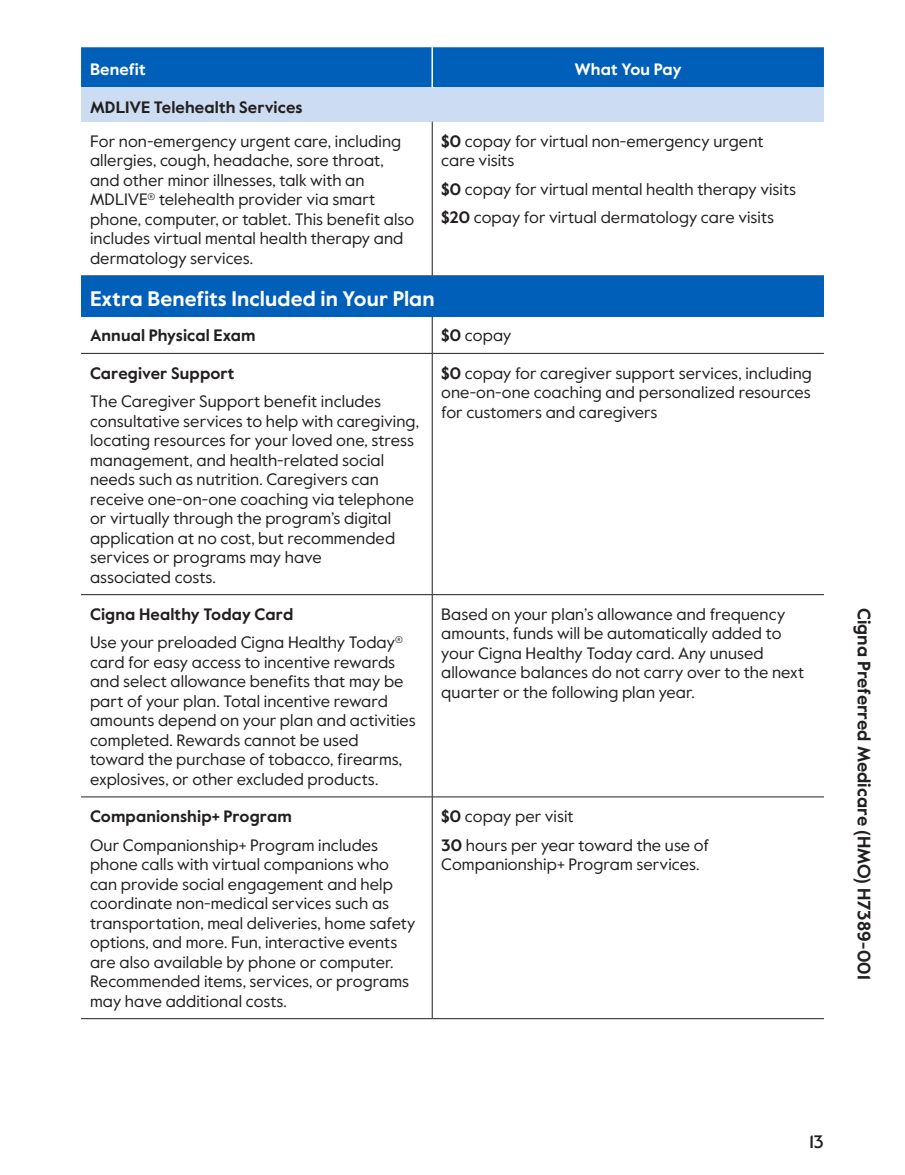
<style>
.page{position:relative;width:905px;height:1175px;background:#fff}
.page>*{position:absolute;margin:0;border:0;box-sizing:border-box;transform-origin:0 0}
.table_AB_h1{font:700 21px "Value Sans Pro";letter-spacing:.005em;color:#fff}
.margin_plan_name{font:700 18px "Value Sans Pro";color:#231f20}
.t1{font:500 18px "Value Sans Pro";color:#231f20}
.table_para{font:16.5px/19.5px "Value Sans Pro";letter-spacing:.005em;color:#231f20}
.table_para_AB{font:16.5px/19.5px "Value Sans Pro";letter-spacing:.005em;color:#231f20}
.table_para-2{font:700 16.5px "Value Sans Pro";letter-spacing:.005em;color:#231f20}
.table_row_h1{font:700 16.5px "Value Sans Pro";letter-spacing:.005em;color:#231f20}
.table_col_h1_align_center{font:700 16.5px "Value Sans Pro";color:#fff}
.table_col_h1_align_right{font:700 16.5px "Value Sans Pro";letter-spacing:.01em;color:#fff}
.s1{font-weight:700}
</style>
<div class="page">
<div style="left:81px;top:47px;width:743px;height:40px;background:#005fb9"></div>
<div style="left:81px;top:87px;width:743px;height:35px;background:#ccdcf2"></div>
<hr style="left:432px;top:122px;width:1px;height:154px;background:#231f20">
<hr style="left:431px;top:47px;width:2px;height:40px;background:#fff">
<div style="left:81px;top:276px;width:743px;height:40px;background:#005fb9"></div>
<hr style="left:81px;top:1018px;width:351px;height:1px;background:#231f20">
<hr style="left:81px;top:796px;width:351px;height:1px;background:#231f20">
<hr style="left:432px;top:353px;width:392px;height:1px;background:#231f20">
<hr style="left:432px;top:594px;width:392px;height:1px;background:#231f20">
<hr style="left:81px;top:353px;width:351px;height:1px;background:#231f20">
<hr style="left:81px;top:594px;width:351px;height:1px;background:#231f20">
<hr style="left:432px;top:316px;width:1px;height:37px;background:#231f20">
<hr style="left:432px;top:353px;width:1px;height:241px;background:#231f20">
<hr style="left:432px;top:595px;width:1px;height:201px;background:#231f20">
<hr style="left:432px;top:796px;width:392px;height:1px;background:#231f20">
<hr style="left:432px;top:797px;width:1px;height:221px;background:#231f20">
<hr style="left:432px;top:1018px;width:392px;height:1px;background:#231f20">
<p class="table_col_h1_align_right" style="left:90px;top:60px;width:57px">Benefit</p>
<p class="table_col_h1_align_center" style="left:574px;top:60px;width:109px">What You Pay</p>
<p class="table_row_h1" style="left:90px;top:97px;width:214px">MDLIVE Telehealth Services</p>
<p class="table_para" style="left:90px;top:132px;width:326px">For non-emergency urgent care, including allergies, cough, headache, sore throat, and other minor illnesses, talk with an MDLIVE<sup>®</sup> telehealth provider via smart phone, computer, or tablet. This benefit also includes virtual mental health therapy and dermatology services.</p>
<p class="table_para" style="left:441px;top:132px;width:324px"><span class="s1">$0</span> copay for virtual non-emergency urgent care visits</p>
<p class="table_para" style="left:441px;top:180px;width:356px"><span class="s1">$0</span> copay for virtual mental health therapy visits</p>
<p class="table_para" style="left:441px;top:208px;width:334px"><span class="s1">$20</span> copay for virtual dermatology care visits</p>
<p class="table_AB_h1" style="left:90px;top:286px;width:346px">Extra Benefits Included in Your Plan</p>
<p class="table_para-2" style="left:90px;top:326px;width:167px">Annual Physical Exam</p>
<p class="table_para_AB" style="left:441px;top:326px;width:72px"><span class="s1">$0</span> copay</p>
<p class="table_para-2" style="left:90px;top:363px;width:146px">Caregiver Support</p>
<p class="table_para" style="left:90px;top:392px;width:330px">The Caregiver Support benefit includes consultative services to help with caregiving, locating resources for your loved one, stress management, and health-related social needs such as nutrition. Caregivers can receive one-on-one coaching via telephone or virtually through the program’s digital application at no cost, but recommended services or programs may have<br>associated costs.</p>
<p class="table_para_AB" style="left:441px;top:363px;width:372px;text-align:justify"><span class="s1">$0</span> copay for caregiver support services, including one-on-one coaching and personalized resources for customers and caregivers</p>
<p class="table_para-2" style="left:90px;top:604px;width:205px">Cigna Healthy Today Card</p>
<p class="table_para" style="left:90px;top:633px;width:327px">Use your preloaded Cigna Healthy Today<sup>® </sup>card for easy access to incentive rewards and select allowance benefits that may be part of your plan. Total incentive reward amounts depend on your plan and activities completed. Rewards cannot be used toward the purchase of tobacco, firearms, explosives, or other excluded products.</p>
<p class="table_para-2" style="left:90px;top:806px;width:203px">Companionship+ Program</p>
<p class="table_para" style="left:90px;top:835px;width:327px">Our Companionship+ Program includes phone calls with virtual companions who can provide social engagement and help coordinate non-medical services such as transportation, meal deliveries, home safety options, and more. Fun, interactive events are also available by phone or computer.<br>Recommended items, services, or programs may have additional costs.</p>
<p class="table_para_AB" style="left:441px;top:604px;width:364px">Based on your plan’s allowance and frequency amounts, funds will be automatically added to your Cigna Healthy Today card. Any unused allowance balances do not carry over to the next quarter or the following plan year.</p>
<p class="table_para_AB" style="left:441px;top:807px;width:134px"><span class="s1">$0</span> copay per visit</p>
<p class="table_para_AB" style="left:441px;top:835px;width:269px"><span class="s1">30</span> hours per year toward the use of<br>Companionship+ Program services.</p>
<p class="margin_plan_name" style="left:874px;top:608px;width:373px;rotate:90deg">Cigna Preferred Medicare (HMO) H7389-001</p>
<p class="t1" style="left:809px;top:1130px;width:16px">13</p>
</div>
